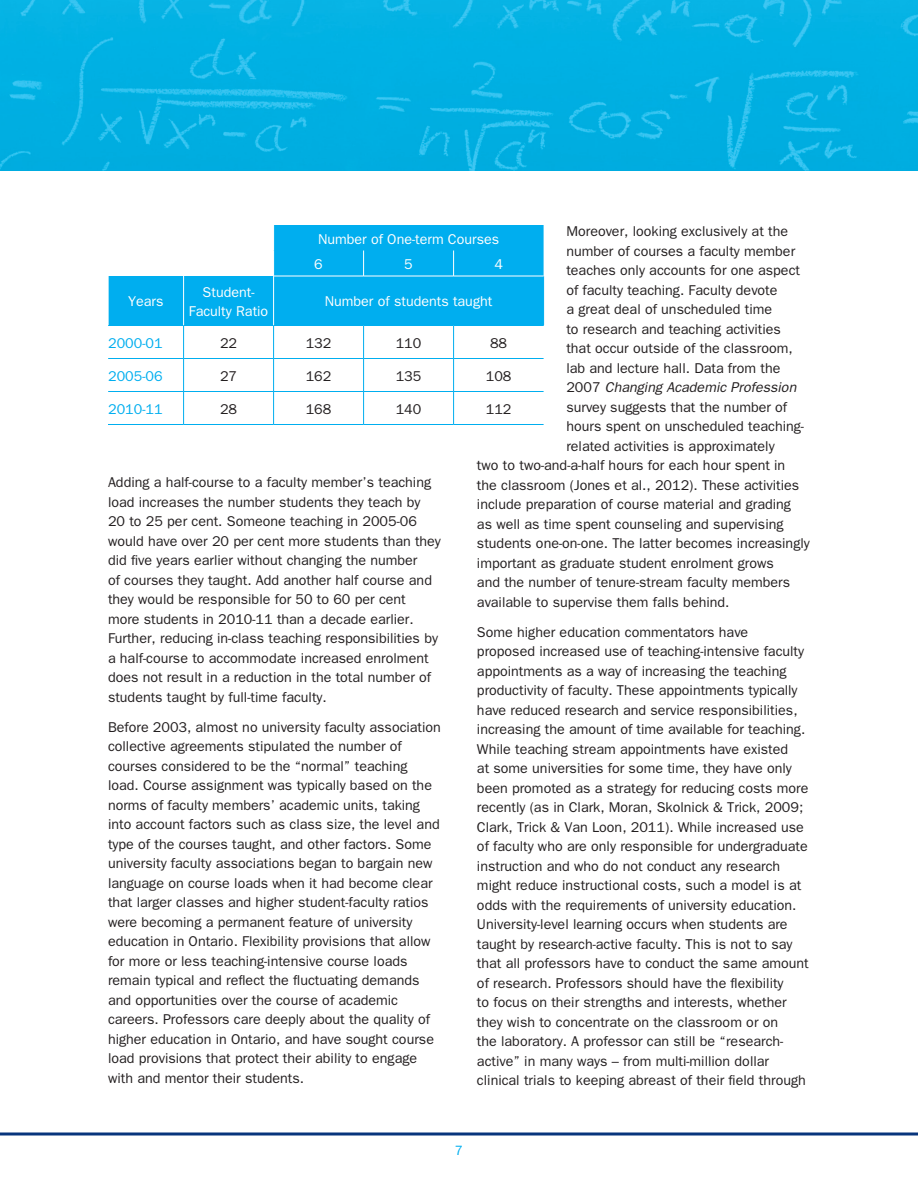
<style>
.page{position:relative;width:918px;height:1188px;background:#fff}
.page>*{position:absolute;margin:0;border:0;box-sizing:border-box;transform-origin:0 0}
.t1{font:14.25px/19.5px "Franklin Gothic";color:#231f20}
.t2{font:14.25px/25.5px "Franklin Gothic";color:#fff}
.t3{font:italic 14.25px "Franklin Gothic";color:#231f20}
.t4{font:14.25px "Franklin Gothic";color:#00aeef}
.t5{font:13.5px "Franklin Gothic";color:#00aeef}
.s1{font-style:normal}
</style>
<div class="page">
<svg style="left:0;top:1132px;width:918px;height:4px"></svg>
<img style="left:0;top:0;width:918px;height:171px">
<svg style="left:109px;top:225px;width:435px;height:100px;fill:#00aeef"></svg>
<svg style="left:184px;top:326px;width:271px;height:98px"></svg>
<hr style="left:543px;top:276px;width:1px;height:49px;background:#00aeef">
<hr style="left:183px;top:326px;width:1px;height:32px;background:#00aeef">
<hr style="left:273px;top:326px;width:1px;height:32px;background:#00aeef">
<hr style="left:363px;top:326px;width:1px;height:32px;background:#00aeef">
<hr style="left:453px;top:326px;width:1px;height:32px;background:#00aeef">
<hr style="left:108px;top:358px;width:76px;height:1px;background:#00aeef">
<hr style="left:184px;top:358px;width:90px;height:1px;background:#00aeef">
<hr style="left:183px;top:359px;width:1px;height:32px;background:#00aeef">
<hr style="left:274px;top:358px;width:90px;height:1px;background:#00aeef">
<hr style="left:273px;top:359px;width:1px;height:32px;background:#00aeef">
<hr style="left:364px;top:358px;width:90px;height:1px;background:#00aeef">
<hr style="left:363px;top:359px;width:1px;height:32px;background:#00aeef">
<hr style="left:454px;top:358px;width:90px;height:1px;background:#00aeef">
<hr style="left:453px;top:359px;width:1px;height:32px;background:#00aeef">
<hr style="left:108px;top:391px;width:76px;height:1px;background:#00aeef">
<hr style="left:184px;top:391px;width:90px;height:1px;background:#00aeef">
<hr style="left:183px;top:392px;width:1px;height:32px;background:#00aeef">
<hr style="left:274px;top:391px;width:90px;height:1px;background:#00aeef">
<hr style="left:273px;top:392px;width:1px;height:32px;background:#00aeef">
<hr style="left:364px;top:391px;width:90px;height:1px;background:#00aeef">
<hr style="left:363px;top:392px;width:1px;height:32px;background:#00aeef">
<hr style="left:454px;top:391px;width:90px;height:1px;background:#00aeef">
<hr style="left:453px;top:392px;width:1px;height:32px;background:#00aeef">
<hr style="left:108px;top:424px;width:76px;height:1px;background:#00aeef">
<hr style="left:184px;top:424px;width:90px;height:1px;background:#00aeef">
<hr style="left:274px;top:424px;width:90px;height:1px;background:#00aeef">
<hr style="left:364px;top:424px;width:90px;height:1px;background:#00aeef">
<hr style="left:454px;top:424px;width:90px;height:1px;background:#00aeef">
<hr style="left:108px;top:325px;width:76px;height:1px;background:#00aeef">
<hr style="left:184px;top:325px;width:90px;height:1px;background:#00aeef">
<hr style="left:274px;top:325px;width:90px;height:1px;background:#00aeef">
<hr style="left:364px;top:325px;width:90px;height:1px;background:#00aeef">
<hr style="left:454px;top:325px;width:90px;height:1px;background:#00aeef">
<svg style="left:273px;top:225px;width:1px;height:51px"></svg>
<svg style="left:363px;top:251px;width:1px;height:25px"></svg>
<svg style="left:453px;top:251px;width:1px;height:25px"></svg>
<hr style="left:183px;top:276px;width:1px;height:49px;background:#fff">
<hr style="left:273px;top:276px;width:1px;height:49px;background:#fff">
<hr style="left:273px;top:276px;width:91px;height:1px;background:#fff">
<hr style="left:364px;top:276px;width:90px;height:1px;background:#fff">
<hr style="left:454px;top:276px;width:90px;height:1px;background:#fff">
<p class="t1" style="left:566px;top:221px;width:223px">Moreover, looking exclusively at the</p>
<p class="t1" style="left:566px;top:241px;width:230px">number of courses a faculty member</p>
<p class="t1" style="left:566px;top:260px;width:235px">teaches only accounts for one aspect</p>
<p class="t1" style="left:566px;top:280px;width:213px">of faculty teaching. Faculty devote</p>
<p class="t1" style="left:566px;top:299px;width:207px">a great deal of unscheduled time</p>
<p class="t1" style="left:566px;top:319px;width:216px">to research and teaching activities</p>
<p class="t1" style="left:566px;top:338px;width:228px">that occur outside of the classroom,</p>
<p class="t1" style="left:566px;top:358px;width:216px">lab and lecture hall. Data from the</p>
<p class="t3" style="left:566px;top:379px;width:231px"><span class="s1">2007</span> Changing Academic Profession</p>
<p class="t1" style="left:566px;top:397px;width:222px">survey suggests that the number of</p>
<p class="t1" style="left:566px;top:416px;width:239px">hours spent on unscheduled teaching-</p>
<p class="t1" style="left:566px;top:436px;width:210px">related activities is approximately</p>
<p class="t1" style="left:477px;top:455px;width:310px">two to two-and-a-half hours for each hour spent in</p>
<p class="t1" style="left:477px;top:475px;width:324px">the classroom (Jones et al., 2012). These activities</p>
<p class="t1" style="left:477px;top:494px;width:316px">include preparation of course material and grading</p>
<p class="t1" style="left:477px;top:514px;width:308px">as well as time spent counseling and supervising</p>
<p class="t1" style="left:477px;top:533px;width:334px">students one-on-one. The latter becomes increasingly</p>
<p class="t1" style="left:477px;top:553px;width:298px">important as graduate student enrolment grows</p>
<p class="t1" style="left:477px;top:572px;width:315px">and the number of tenure-stream faculty members</p>
<p class="t1" style="left:477px;top:592px;width:254px">available to supervise them falls behind.</p>
<p class="t1" style="left:477px;top:622px;width:333px">Some higher education commentators have proposed increased use of teaching-intensive faculty appointments as a way of increasing the teaching productivity of faculty. These appointments typically have reduced research and service responsibilities, increasing the amount of time available for teaching.<br>While teaching stream appointments have existed<br>at some universities for some time, they have only been promoted as a strategy for reducing costs more recently (as in Clark, Moran, Skolnick &amp; Trick, 2009; Clark, Trick &amp; Van Loon, 2011). While increased use of faculty who are only responsible for undergraduate instruction and who do not conduct any research might reduce instructional costs, such a model is at odds with the requirements of university education.<br>University-level learning occurs when students are taught by research-active faculty. This is not to say that all professors have to conduct the same amount of research. Professors should have the flexibility<br>to focus on their strengths and interests, whether they wish to concentrate on the classroom or on<br>the laboratory. A professor can still be “research&shy;active” in many ways – from multi-million dollar clinical trials to keeping abreast of their field through</p>
<p class="t2" style="left:314px;top:226px;width:186px">N umber of One-term Courses<br>6</p>
<p class="t2" style="left:404px;top:251px;width:10px">5</p>
<p class="t2" style="left:494px;top:251px;width:10px">4</p>
<p class="t2" style="left:128px;top:288px;width:37px">Years</p>
<p class="t2" style="left:189px;top:282px;width:81px;line-height:19.5px;text-align:center">Student-<br>Faculty Ratio</p>
<p class="t2" style="left:325px;top:288px;width:169px">N umber of students taught</p>
<p class="t4" style="left:108px;top:335px;width:56px">2000-01</p>
<p class="t1" style="left:220px;top:333px;width:19px">22</p>
<p class="t1" style="left:306px;top:333px;width:27px">132</p>
<p class="t1" style="left:396px;top:333px;width:27px">110</p>
<p class="t1" style="left:490px;top:333px;width:19px">88</p>
<p class="t4" style="left:108px;top:368px;width:56px">2005-06</p>
<p class="t1" style="left:220px;top:366px;width:19px">27</p>
<p class="t1" style="left:306px;top:366px;width:27px">162</p>
<p class="t1" style="left:396px;top:366px;width:27px">135</p>
<p class="t1" style="left:486px;top:366px;width:27px">108</p>
<p class="t4" style="left:108px;top:401px;width:56px">2010-11</p>
<p class="t1" style="left:220px;top:399px;width:19px">28</p>
<p class="t1" style="left:306px;top:399px;width:27px">168</p>
<p class="t1" style="left:396px;top:399px;width:27px">140</p>
<p class="t1" style="left:486px;top:399px;width:27px">112</p>
<p class="t1" style="left:108px;top:472px;width:335px">Adding a half-course to a faculty member’s teaching load increases the number students they teach by 20 to 25 per cent. Someone teaching in 2005-06 would have over 20 per cent more students than they did five years earlier without changing the number<br>of courses they taught. Add another half course and they would be responsible for 50 to 60 per cent<br>more students in 2010-11 than a decade earlier.<br>Further, reducing in-class teaching responsibilities by a half-course to accommodate increased enrolment does not result in a reduction in the total number of students taught by full-time faculty.</p>
<p class="t1" style="left:108px;top:717px;width:335px">Before 2003, almost no university faculty association collective agreements stipulated the number of courses considered to be the “normal” teaching load. Course assignment was typically based on the norms of faculty members’ academic units, taking into account factors such as class size, the level and type of the courses taught, and other factors. Some university faculty associations began to bargain new language on course loads when it had become clear that larger classes and higher student-faculty ratios were becoming a permanent feature of university education in Ontario. Flexibility provisions that allow for more or less teaching-intensive course loads remain typical and reflect the fluctuating demands and opportunities over the course of academic careers. Professors care deeply about the quality of higher education in Ontario, and have sought course load provisions that protect their ability to engage with and mentor their students.</p>
<p class="t5" style="left:455px;top:1143px;width:10px">7</p>
</div>
